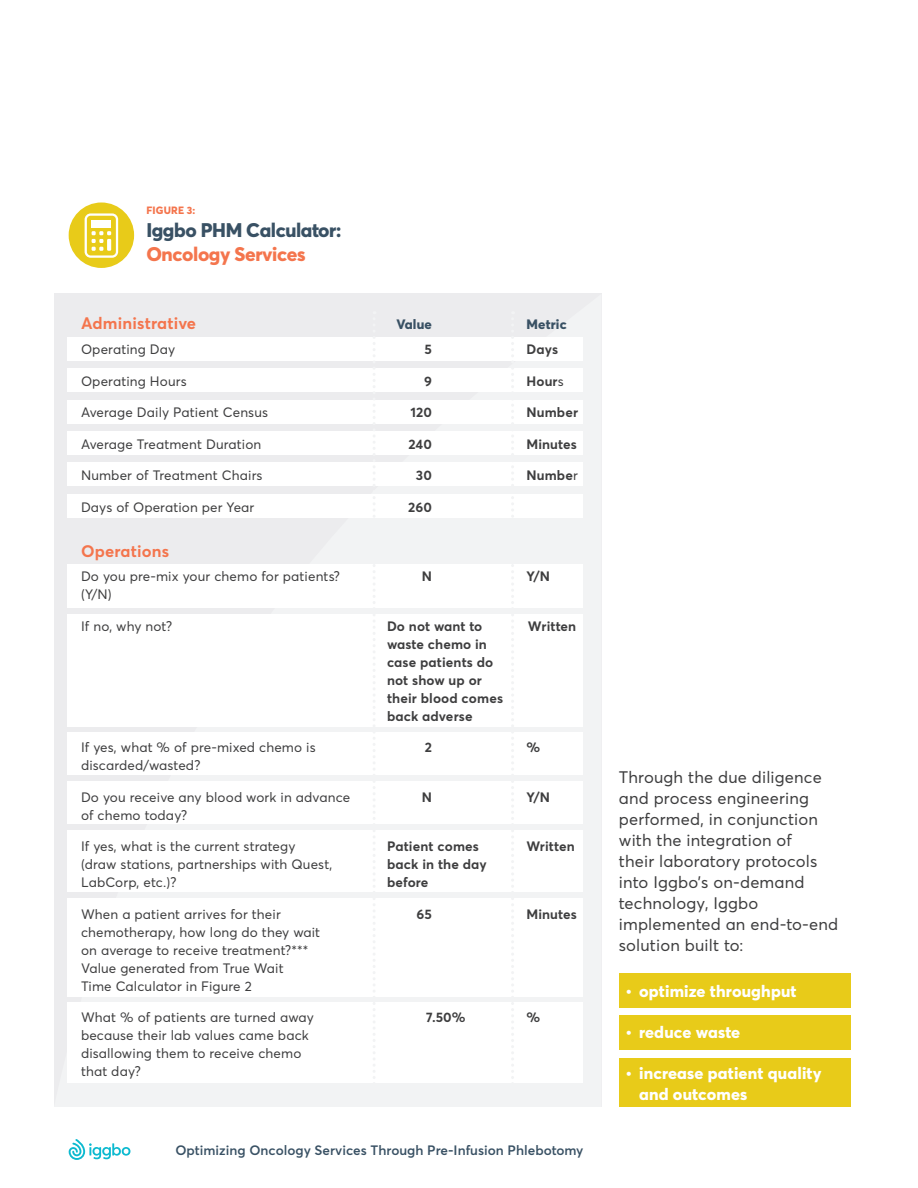
<style>
.page{position:relative;width:918px;height:1188px;background:#fff}
.page>*{position:absolute;margin:0;border:0;box-sizing:border-box;transform-origin:0 0}
.S1{font:800 19.5px/23.9px "Averta";letter-spacing:-.02em;color:#395164}
.Lead_in{font:16.5px/21px "Averta";letter-spacing:.01em;color:#3e3e3f}
.Body_BASE{font:800 16.5px/21px "Averta";letter-spacing:.01em;color:#fff}
.Body_BASE-2{font:700 16.5px "Averta";letter-spacing:.01em;color:#f4754d}
.Body_BASE-3{font:13.5px/18px "Averta";letter-spacing:.01em;color:#3e3e3f}
.Body_BASE-4{font:700 13.5px/18px "Averta";letter-spacing:.01em;color:#3e3e3f}
.t1{font:600 13.5px "Averta";color:#395164}
.Body_BASE-5{font:800 13.5px "Averta";letter-spacing:.01em;color:#395164}
.Fig{font:800 10.5px "Averta";letter-spacing:.015em;color:#f4754d}
.s1{color:#f4754d}
.s2{font-weight:400}
</style>
<div class="page">
<div style="left:54px;top:294px;width:548px;height:813px;background:#ececee"></div>
<div style="left:68px;top:337px;width:516px;height:24px;background:#fff"></div>
<div style="left:68px;top:368px;width:516px;height:24px;background:#fff"></div>
<div style="left:68px;top:400px;width:516px;height:23px;background:#fff"></div>
<div style="left:68px;top:431px;width:516px;height:24px;background:#fff"></div>
<div style="left:68px;top:462px;width:516px;height:24px;background:#fff"></div>
<div style="left:68px;top:494px;width:516px;height:23px;background:#fff"></div>
<div style="left:68px;top:564px;width:516px;height:44px;background:#fff"></div>
<div style="left:68px;top:733px;width:516px;height:42px;background:#fff"></div>
<div style="left:68px;top:781px;width:516px;height:43px;background:#fff"></div>
<div style="left:68px;top:830px;width:516px;height:62px;background:#fff"></div>
<div style="left:68px;top:898px;width:516px;height:98px;background:#fff"></div>
<div style="left:68px;top:1003px;width:516px;height:80px;background:#fff"></div>
<div style="left:68px;top:614px;width:516px;height:112px;background:#fff"></div>
<div style="left:69px;top:202px;width:65px;height:66px;background:#e8cb19;border-radius:50%"></div>
<svg style="left:85px;top:213px;width:33px;height:45px"></svg>
<div style="left:92px;top:220px;width:19px;height:7px;background:#fff"></div>
<svg style="left:511px;top:311px;width:3px;height:792px"></svg>
<svg style="left:373px;top:311px;width:3px;height:792px"></svg>
<div style="left:619px;top:973px;width:231px;height:35px;background:#e8cb19"></div>
<div style="left:619px;top:1015px;width:231px;height:35px;background:#e8cb19"></div>
<div style="left:619px;top:1058px;width:231px;height:49px;background:#e8cb19"></div>
<svg style="left:69px;top:1139px;width:61px;height:21px"></svg>
<p class="Fig" style="left:146px;top:203px;width:51px">FIGURE 3:</p>
<p class="S1" style="left:146px;top:218px;width:197px">Iggbo PHM Calculator:<br><span class="s1">Oncology Services</span></p>
<p class="Body_BASE-2" style="left:81px;top:313px;width:117px">Administrative</p>
<p class="Body_BASE-5" style="left:396px;top:316px;width:37px">Value</p>
<p class="Body_BASE-5" style="left:526px;top:316px;width:42px">Metric</p>
<p class="Body_BASE-3" style="left:81px;top:340px;width:96px">Operating Day</p>
<p class="Body_BASE-4" style="left:424px;top:340px;width:9px">5</p>
<p class="Body_BASE-4" style="left:527px;top:340px;width:33px">Days</p>
<p class="Body_BASE-3" style="left:81px;top:372px;width:107px">Operating Hours</p>
<p class="Body_BASE-4" style="left:424px;top:372px;width:9px">9</p>
<p class="Body_BASE-4" style="left:527px;top:372px;width:39px">Hour<span class="s2">s</span></p>
<p class="Body_BASE-3" style="left:81px;top:403px;width:189px">Average Daily Patient Census</p>
<p class="Body_BASE-4" style="left:410px;top:403px;width:23px">120</p>
<p class="Body_BASE-4" style="left:527px;top:403px;width:53px">Number</p>
<p class="Body_BASE-3" style="left:81px;top:435px;width:182px">Average Treatment Duration</p>
<p class="Body_BASE-4" style="left:408px;top:435px;width:25px">240</p>
<p class="Body_BASE-4" style="left:527px;top:435px;width:52px">Minutes</p>
<p class="Body_BASE-3" style="left:81px;top:466px;width:183px">Number of Treatment Chairs</p>
<p class="Body_BASE-4" style="left:416px;top:466px;width:17px">30</p>
<p class="Body_BASE-4" style="left:526px;top:466px;width:53px">Numbe<span class="s2">r</span></p>
<p class="Body_BASE-3" style="left:81px;top:498px;width:175px">Days of Operation per Year</p>
<p class="Body_BASE-4" style="left:408px;top:498px;width:25px">260</p>
<p class="Body_BASE-2" style="left:81px;top:540px;width:90px">Operations</p>
<p class="Body_BASE-3" style="left:81px;top:567px;width:261px">Do you pre-mix your chemo for patients?</p>
<p class="Body_BASE-4" style="left:422px;top:567px;width:12px">N</p>
<p class="Body_BASE-4" style="left:527px;top:567px;width:25px">Y/N</p>
<p class="Body_BASE-3" style="left:81px;top:585px;width:32px">(Y/N)</p>
<p class="Body_BASE-3" style="left:81px;top:617px;width:93px">If no, why not?</p>
<p class="Body_BASE-4" style="left:387px;top:617px;width:97px">Do not want to</p>
<p class="Body_BASE-4" style="left:528px;top:617px;width:50px">Written</p>
<p class="Body_BASE-4" style="left:387px;top:635px;width:118px">waste chemo in case patients do not show up or their blood comes back adverse</p>
<p class="Body_BASE-3" style="left:81px;top:738px;width:236px">If yes, what % of pre-mixed chemo is</p>
<p class="Body_BASE-4" style="left:425px;top:738px;width:9px">2</p>
<p class="Body_BASE-4" style="left:527px;top:738px;width:15px">%</p>
<p class="Body_BASE-3" style="left:81px;top:756px;width:121px">discarded/wasted?</p>
<p class="Body_BASE-3" style="left:81px;top:788px;width:271px">Do you receive any blood work in advance</p>
<p class="Body_BASE-4" style="left:422px;top:788px;width:12px">N</p>
<p class="Body_BASE-4" style="left:527px;top:788px;width:25px">Y/N</p>
<p class="Body_BASE-3" style="left:81px;top:806px;width:108px">of chemo today?</p>
<p class="Body_BASE-3" style="left:81px;top:837px;width:216px">If yes, what is the current strategy</p>
<p class="Body_BASE-4" style="left:387px;top:837px;width:93px">Patient comes</p>
<p class="Body_BASE-4" style="left:526px;top:837px;width:50px">Written</p>
<p class="Body_BASE-3" style="left:81px;top:855px;width:253px">(draw stations, partnerships with Quest,</p>
<p class="Body_BASE-4" style="left:387px;top:855px;width:101px">back in the day</p>
<p class="Body_BASE-3" style="left:81px;top:873px;width:97px">LabCorp, etc.)?</p>
<p class="Body_BASE-4" style="left:387px;top:873px;width:43px">before</p>
<p class="Body_BASE-3" style="left:81px;top:905px;width:201px">When a patient arrives for their</p>
<p class="Body_BASE-4" style="left:416px;top:905px;width:17px">65</p>
<p class="Body_BASE-4" style="left:527px;top:905px;width:52px">Minutes</p>
<p class="Body_BASE-3" style="left:81px;top:923px;width:241px">chemotherapy, how long do they wait on average to receive treatment?***<br>Value generated from True Wait<br>Time Calculator in Figure 2</p>
<p class="Body_BASE-3" style="left:81px;top:1008px;width:235px">What % of patients are turned away</p>
<p class="Body_BASE-4" style="left:426px;top:1008px;width:41px">7.50%</p>
<p class="Body_BASE-4" style="left:527px;top:1008px;width:15px">%</p>
<p class="Body_BASE-3" style="left:81px;top:1026px;width:229px">because their lab values came back disallowing them to receive chemo that day?</p>
<p class="t1" style="left:175px;top:1142px;width:410px">Optimizing Oncology Services Through Pre-Infusion Phlebotomy</p>
<p class="Lead_in" style="left:619px;top:766px;width:221px">Through the due diligence and process engineering performed, in conjunction with the integration of<br>their laboratory protocols into Iggbo’s on-demand technology, Iggbo implemented an end-to-end solution built to:</p>
<p class="Body_BASE" style="left:626px;top:980px;width:173px">• optimize throughput</p>
<p class="Body_BASE" style="left:626px;top:1021px;width:116px">• reduce waste</p>
<p class="Body_BASE" style="left:639px;top:1063px;width:184px;text-indent:-14px">• increase patient quality and outcomes</p>
</div>
